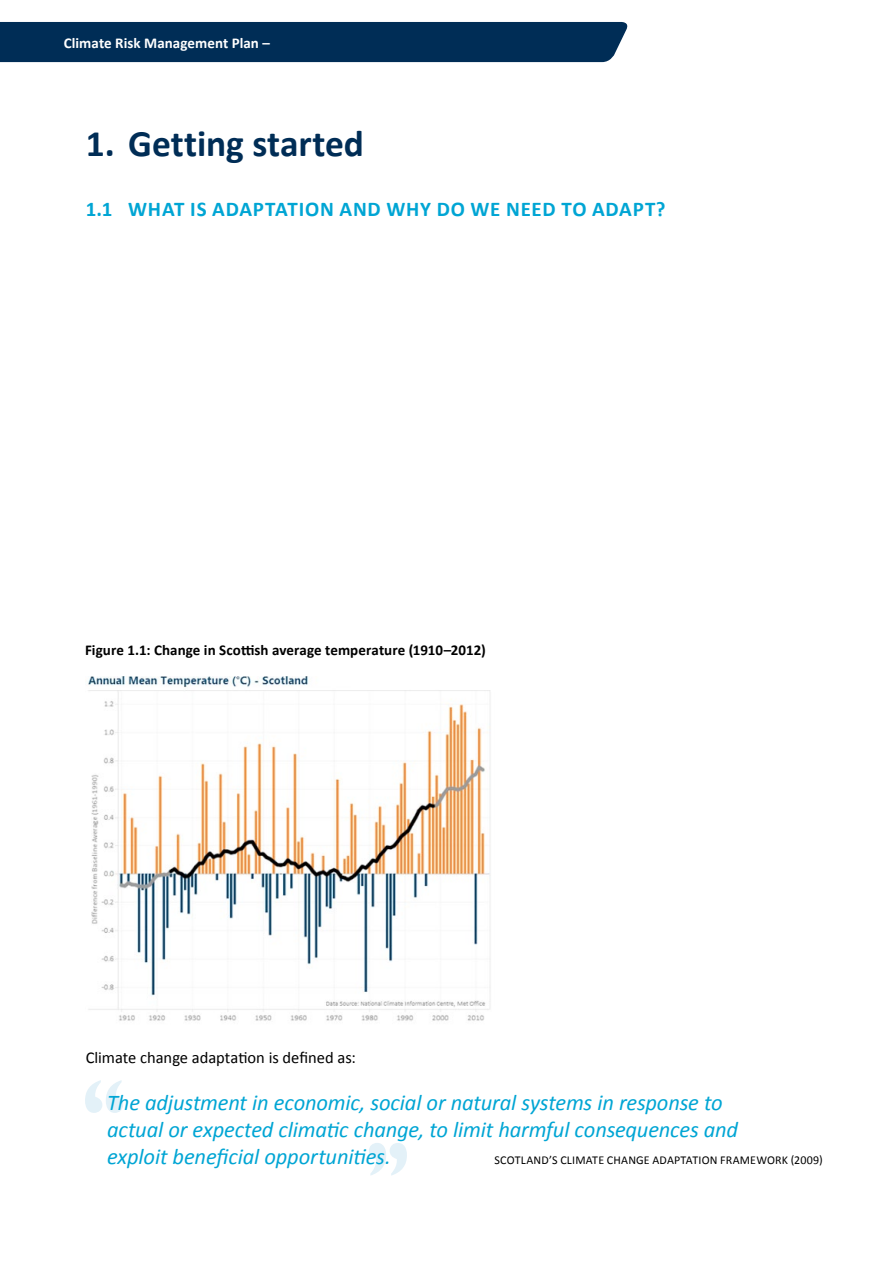
<style>
.page{position:relative;width:893px;height:1263px;background:#fff}
.page>*{position:absolute;margin:0;border:0;box-sizing:border-box;transform-origin:0 0}
.t1{font:700 37.5px "Calibri";letter-spacing:-.005em;color:#002d56}
.t2{font:italic 22.5px/27px "Calibri";letter-spacing:-.005em;color:#00a5d4}
.t3{font:700 21px "Calibri";letter-spacing:.035em;color:#00a5d4}
.t4{font:16.5px "Calibri";color:#000}
.t5{font:700 15px "Calibri";letter-spacing:.005em;color:#000}
.t6{font:700 15px "Calibri";letter-spacing:.005em;color:#fff}
.t7{font:12px "Calibri";letter-spacing:.02em;color:#000}
</style>
<div class="page">
<div style="left:0;top:22px;width:628px;height:40px;background:#002d56"></div>
<svg style="left:85px;top:1080px;width:38px;height:33px"></svg>
<svg style="left:369px;top:1143px;width:38px;height:32px"></svg>
<img style="left:88px;top:676px;width:403px;height:345px">
<p class="t6" style="left:64px;top:34px;width:208px">Climate Risk Management Plan –</p>
<h1 class="t1" style="left:86px;top:120px;width:280px">1. Getting started</h1>
<p class="t3" style="left:86px;top:196px;width:141px">1.1 What is adap</p>
<p class="t3" style="left:265px;top:196px;width:341px">tation and why do we need to adap</p>
<p class="t3" style="left:645px;top:196px;width:22px">t?</p>
<p class="t5" style="left:85px;top:641px;width:402px">Figure 1.1: Change in Scottish average temperature (1910–2012)</p>
<p class="t4" style="left:86px;top:1047px;width:272px">CLIMATE CHANGE ADAPTATION IS DEFINED AS:</p>
<p class="t2" style="left:107px;top:1087px;width:633px">The adjustment in economic, social or natural systems in response to actual or expected climatic change, to limit harmful consequences and exploit beneficial opportunities.</p>
<p class="t7" style="left:494px;top:1152px;width:193px">SCOTLAND’S CLIMATE CHANGE ADAPTATI</p>
<p class="t7" style="left:702px;top:1152px;width:123px">ON FRAMEWORK (2009)</p>
</div>
